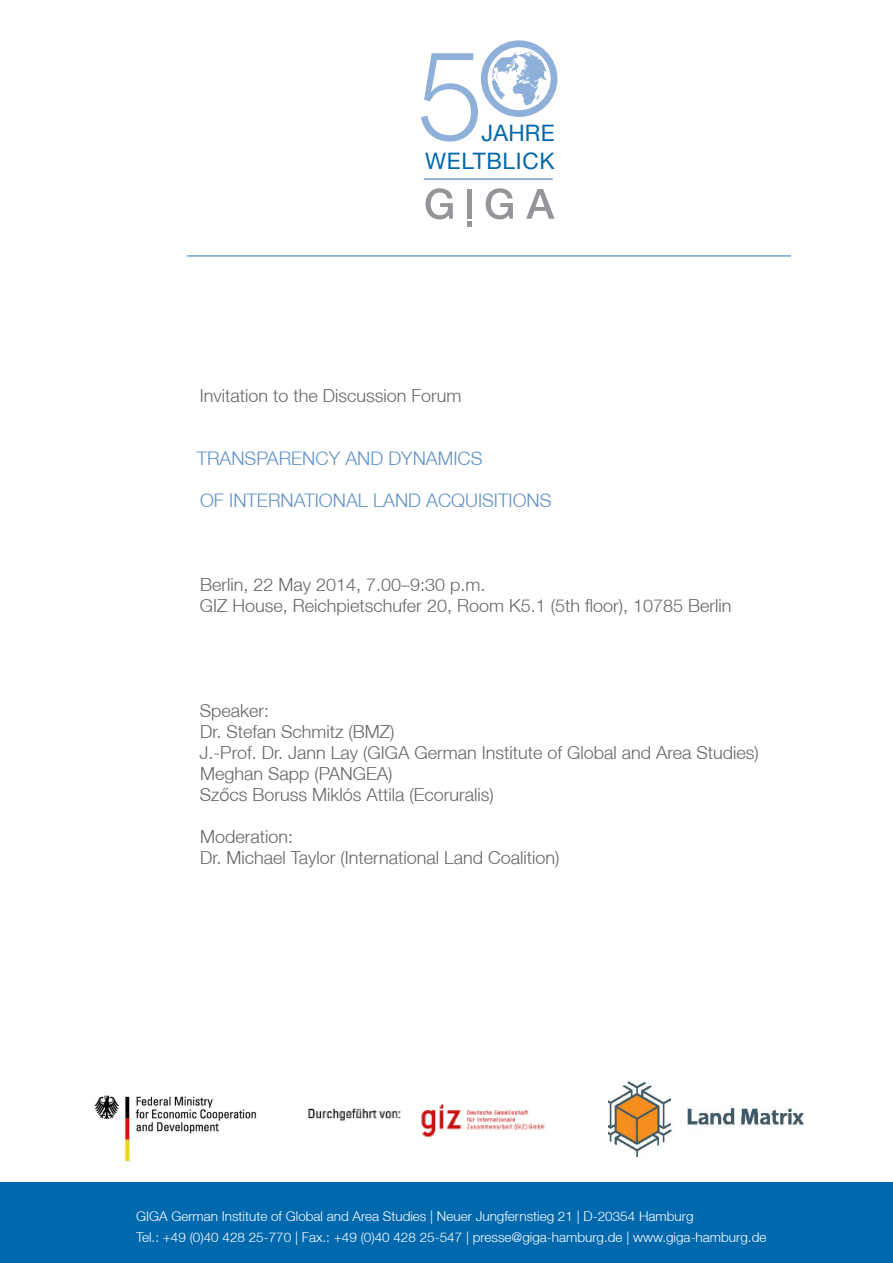
<style>
.page{position:relative;width:893px;height:1263px;background:#fff}
.page>*{position:absolute;margin:0;border:0;box-sizing:border-box;transform-origin:0 0}
.t1{font:22.65px/27.2px "Helvetica Neue LT";letter-spacing:.03em;color:#0068ac;text-align:right}
.t2{font:300 18.75px "Helvetica Neue LT";color:#6192c7}
.t3{font:300 18px/21px "Helvetica Neue LT";color:#656568}
.t4{font:300 13.5px/21px "Helvetica Neue LT";color:#fff}
.s1{font-family:"Helvetica Neue LT Com"}
</style>
<div class="page">
<div style="left:0;top:1182px;width:893px;height:81px;background:#0068ac"></div>
<div style="left:481px;top:40px;width:76px;height:77px;border:7px solid #8fb0d8;border-radius:50%"></div>
<div style="left:467px;top:189px;width:5px;height:30px;background:#939598"></div>
<svg style="left:425px;top:188px;width:28px;height:31px"></svg>
<svg style="left:486px;top:188px;width:27px;height:31px"></svg>
<svg style="left:526px;top:189px;width:28px;height:30px"></svg>
<svg style="left:467px;top:221px;width:5px;height:6px"></svg>
<svg style="left:492px;top:52px;width:55px;height:53px"></svg>
<svg style="left:421px;top:53px;width:57px;height:89px"></svg>
<hr style="left:424px;top:178px;width:129px;height:2px;background:#8fb0d8">
<hr style="left:187px;top:255px;width:604px;height:2px;background:#77a1d0">
<img style="left:94px;top:1095px;width:163px;height:67px">
<img style="left:308px;top:1104px;width:237px;height:33px">
<img style="left:608px;top:1080px;width:196px;height:76px">
<p class="t1" style="left:425px;top:120px;width:131px">JAHRE<br>WELTBLICK</p>
<p class="t3" style="left:200px;top:385px;width:263px">Invitation to the Discussion Forum</p>
<p class="t2" style="left:197px;top:447px;width:37px">Trans</p>
<p class="t2" style="left:256px;top:447px;width:103px">parency and</p>
<p class="t2" style="left:388px;top:447px;width:93px">Dynamics</p>
<p class="t2" style="left:200px;top:489px;width:91px">of Internati</p>
<p class="t2" style="left:319px;top:489px;width:67px">onal Land</p>
<p class="t2" style="left:426px;top:489px;width:60px">Acquisiti</p>
<p class="t2" style="left:513px;top:489px;width:27px">ons</p>
<p class="t3" style="left:200px;top:574px;width:533px">Berlin, 22 May 2014, 7.00–9:30 p.m.<br>GIZ House, Reichpietschufer 20, Room K5.1 (5th floor), 10785 Berlin</p>
<p class="t3" style="left:200px;top:700px;width:561px">Speaker:<br>Dr. Stefan Schmitz (BMZ)<br>J.-Prof. Dr. Jann Lay (GIGA German Institute of Global and Area Studies)<br>Meghan Sapp (PANGEA)<br>Sz<span class="s1">ő</span>cs Boruss Miklós Attila (Ecoruralis)</p>
<p class="t3" style="left:200px;top:826px;width:361px">Moderation:<br>Dr. Michael Taylor (International Land Coalition)</p>
<p class="t4" style="left:136px;top:1206px;width:632px">GIGA German Institute of Global and Area Studies | Neuer Jungfernstieg 21 | D-20354 Hamburg<br>Tel.: +49 (0)40 428 25-770 | Fax.: +49 (0)40 428 25-547 | presse@giga-hamburg.de | www.giga-hamburg.de</p>
</div>
